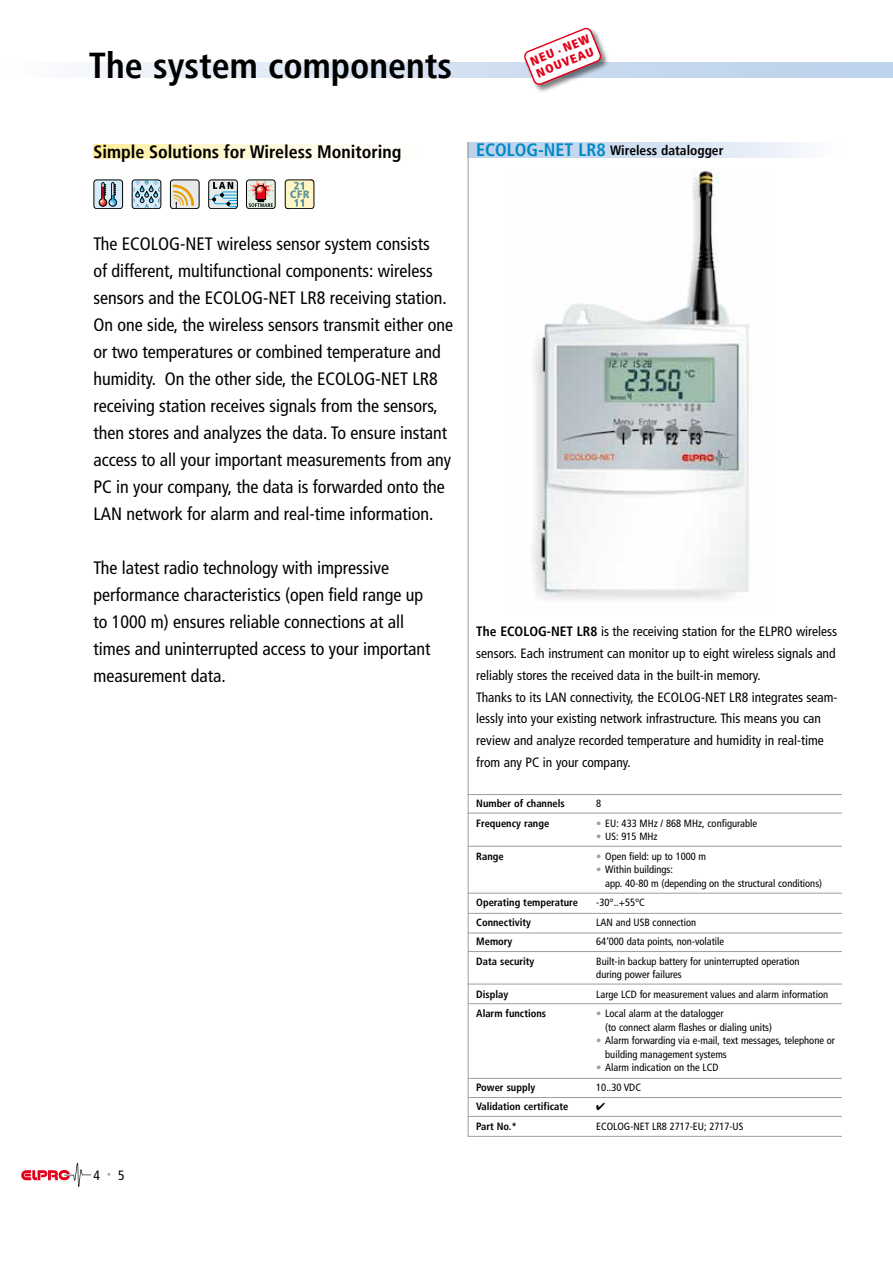
<style>
.page{position:relative;width:893px;height:1263px;background:#fff}
.page>*{position:absolute;margin:0;border:0;box-sizing:border-box;transform-origin:0 0}
.t1{font:700 condensed 36px "Frutiger LT";color:#000}
.t2{font:condensed 18px/27px "Frutiger LT";color:#000}
.t3{font:700 condensed 18px "Frutiger LT";color:#000}
.t4{font:700 condensed 18px "Frutiger LT";color:#0089c8}
.t5{font:condensed 13.5px/21.8px "Frutiger LT";color:#000}
.t6{font:700 condensed 13.5px "Frutiger LT";color:#000}
.t7{font:900 condensed 12.3px/13.2px "Frutiger";color:#e2001a}
.t8{font:condensed 10.5px/13.5px "Frutiger LT";color:#000}
.t9{font:700 condensed 10.5px "Frutiger LT";color:#000}
.s1{font-weight:700}
.s2{color:#9d9fa1}
</style>
<div class="page">
<svg style="left:21px;top:1163px;width:70px;height:24px"></svg>
<svg style="left:87px;top:63px;width:806px;height:15px"></svg>
<svg style="left:469px;top:142px;width:335px;height:15px"></svg>
<svg style="left:94px;top:144px;width:271px;height:15px"></svg>
<img style="left:532px;top:171px;width:218px;height:429px">
<div style="left:524px;top:28px;width:86px;height:66px;background:#000;opacity:.5"></div>
<svg style="left:522px;top:27px;width:80px;height:60px"></svg>
<div style="left:94px;top:180px;width:29px;height:29px;background:#d5edfa;border-radius:3px"></div>
<div style="left:94px;top:180px;width:29px;height:29px;border:1px solid #000;border-radius:3px"></div>
<svg style="left:98px;top:182px;width:19px;height:25px"></svg>
<svg style="left:134px;top:182px;width:25px;height:25px"></svg>
<div style="left:132px;top:180px;width:29px;height:29px;border:1px solid #000;border-radius:3px"></div>
<div style="left:285px;top:180px;width:29px;height:29px;border:1px solid #000;border-radius:3px"></div>
<svg style="left:286px;top:180px;width:27px;height:29px"></svg>
<div style="left:246px;top:180px;width:30px;height:29px;border:1px solid #000;border-radius:3px"></div>
<svg style="left:247px;top:180px;width:28px;height:29px"></svg>
<svg style="left:210px;top:182px;width:26px;height:25px"></svg>
<div style="left:208px;top:180px;width:30px;height:29px;border:1px solid #000;border-radius:3px"></div>
<div style="left:170px;top:180px;width:29px;height:29px;background:#e6eae8;border-radius:3px"></div>
<div style="left:170px;top:180px;width:29px;height:29px;border:1px solid #000;border-radius:3px"></div>
<svg style="left:173px;top:185px;width:21px;height:24px"></svg>
<hr style="left:468px;top:142px;width:1px;height:995px;background:#9c9e9f">
<hr style="left:468px;top:893px;width:374px;height:1px;background:#9c9e9f">
<hr style="left:468px;top:1116px;width:374px;height:1px;background:#9c9e9f">
<hr style="left:468px;top:794px;width:374px;height:1px;background:#9c9e9f">
<hr style="left:468px;top:813px;width:374px;height:1px;background:#9c9e9f">
<hr style="left:468px;top:846px;width:374px;height:1px;background:#9c9e9f">
<hr style="left:468px;top:913px;width:374px;height:1px;background:#9c9e9f">
<hr style="left:468px;top:932px;width:374px;height:1px;background:#9c9e9f">
<hr style="left:468px;top:951px;width:374px;height:1px;background:#9c9e9f">
<hr style="left:468px;top:984px;width:374px;height:1px;background:#9c9e9f">
<hr style="left:468px;top:1003px;width:374px;height:1px;background:#9c9e9f">
<hr style="left:468px;top:1078px;width:374px;height:1px;background:#9c9e9f">
<hr style="left:468px;top:1097px;width:374px;height:1px;background:#9c9e9f">
<hr style="left:468px;top:1136px;width:374px;height:1px;background:#9c9e9f">
<h1 class="t1" style="left:89px;top:44px;width:365px">The system components</h1>
<p class="t7" style="left:528px;top:55px;width:64px;rotate:-22deg">NEU · NEW<br>NOUVEAU</p>
<p class="t3" style="left:94px;top:141px;width:310px">Simple Solutions for Wireless Monitoring</p>
<p class="t4" style="left:476px;top:139px;width:131px">ECOLOG-NET LR8</p>
<p class="t6" style="left:610px;top:142px;width:115px">Wireless datalogger</p>
<p class="t2" style="left:94px;top:230px;width:361px">The ECOLOG-NET wireless sensor system consists<br>of different, multifunctional components: wireless sensors and the ECOLOG-NET LR8 receiving station.<br>On one side, the wireless sensors transmit either one or two temperatures or combined temperature and humidity. On the other side, the ECOLOG-NET LR8 receiving station receives signals from the sensors, then stores and analyzes the data. To ensure instant access to all your important measurements from any PC in your company, the data is forwarded onto the LAN network for alarm and real-time information.</p>
<p class="t2" style="left:94px;top:554px;width:338px">The latest radio technology with impressive performance characteristics (open field range up to 1000 m) ensures reliable connections at all times and uninterrupted access to your important measurement data.</p>
<p class="t5" style="left:94px;top:1165px;width:32px">4 <sup>•</sup> 5</p>
<p class="t5" style="left:476px;top:621px;width:363px"><span class="s1">The ECOLOG-NET LR8</span> is the receiving station for the ELPRO wireless sensors. Each instrument can monitor up to eight wireless signals and reliably stores the received data in the built-in memory.<br>Thanks to its LAN connectivity, the ECOLOG-NET LR8 integrates seam&shy;lessly into your existing network infrastructure. This means you can review and analyze recorded temperature and humidity in real-time from any PC in your company.</p>
<p class="t9" style="left:476px;top:797px;width:90px">Number of channels</p>
<p class="t8" style="left:596px;top:797px;width:7px">8</p>
<p class="t9" style="left:476px;top:817px;width:75px">Frequency range</p>
<p class="t8" style="left:596px;top:816px;width:162px"><span class="s2">•</span> EU: 433 MHz / 868 MHz, configurable</p>
<p class="t8" style="left:596px;top:830px;width:63px"><span class="s2">•</span> US: 915 MHz</p>
<p class="t9" style="left:476px;top:850px;width:29px">Range</p>
<p class="t8" style="left:596px;top:849px;width:111px"><span class="s2">•</span> Open field: up to 1000 m</p>
<p class="t8" style="left:605px;top:863px;width:218px;text-indent:-9px"><span class="s2">•</span> Within buildings:<br>app. 40-80 m (depending on the structural conditions)</p>
<p class="t9" style="left:476px;top:896px;width:103px">Operating temperature</p>
<p class="t8" style="left:596px;top:896px;width:50px">-30°..+55°C</p>
<p class="t9" style="left:476px;top:916px;width:56px">Connectivity</p>
<p class="t8" style="left:596px;top:915px;width:101px">LAN and USB connection</p>
<p class="t9" style="left:476px;top:935px;width:38px">Memory</p>
<p class="t8" style="left:596px;top:935px;width:129px">64‘000 data points, non-volatile</p>
<p class="t9" style="left:476px;top:955px;width:60px">Data security</p>
<p class="t8" style="left:596px;top:954px;width:205px">Built-in backup battery for uninterrupted operation during power failures</p>
<p class="t9" style="left:476px;top:988px;width:34px">Display</p>
<p class="t8" style="left:596px;top:987px;width:233px">Large LCD for measurement values and alarm information</p>
<p class="t9" style="left:476px;top:1007px;width:71px">Alarm functions</p>
<p class="t8" style="left:605px;top:1007px;width:168px;text-indent:-9px"><span class="s2">•</span> Local alarm at the datalogger<br>(to connect alarm flashes or dialing units)</p>
<p class="t8" style="left:605px;top:1034px;width:231px;text-indent:-9px"><span class="s2">•</span> Alarm forwarding via e-mail, text messages, telephone or building management systems</p>
<p class="t8" style="left:596px;top:1061px;width:124px"><span class="s2">•</span> Alarm indication on the LCD</p>
<p class="t9" style="left:476px;top:1081px;width:61px">Power supply</p>
<p class="t8" style="left:596px;top:1080px;width:46px">10..30 VDC</p>
<p class="t9" style="left:476px;top:1100px;width:94px">Validation certificate</p>
<p class="t9" style="left:476px;top:1120px;width:42px">Part No.*</p>
<p class="t8" style="left:596px;top:1119px;width:149px">ECOLOG-NET LR8 2717-EU; 2717-US</p>
</div>
